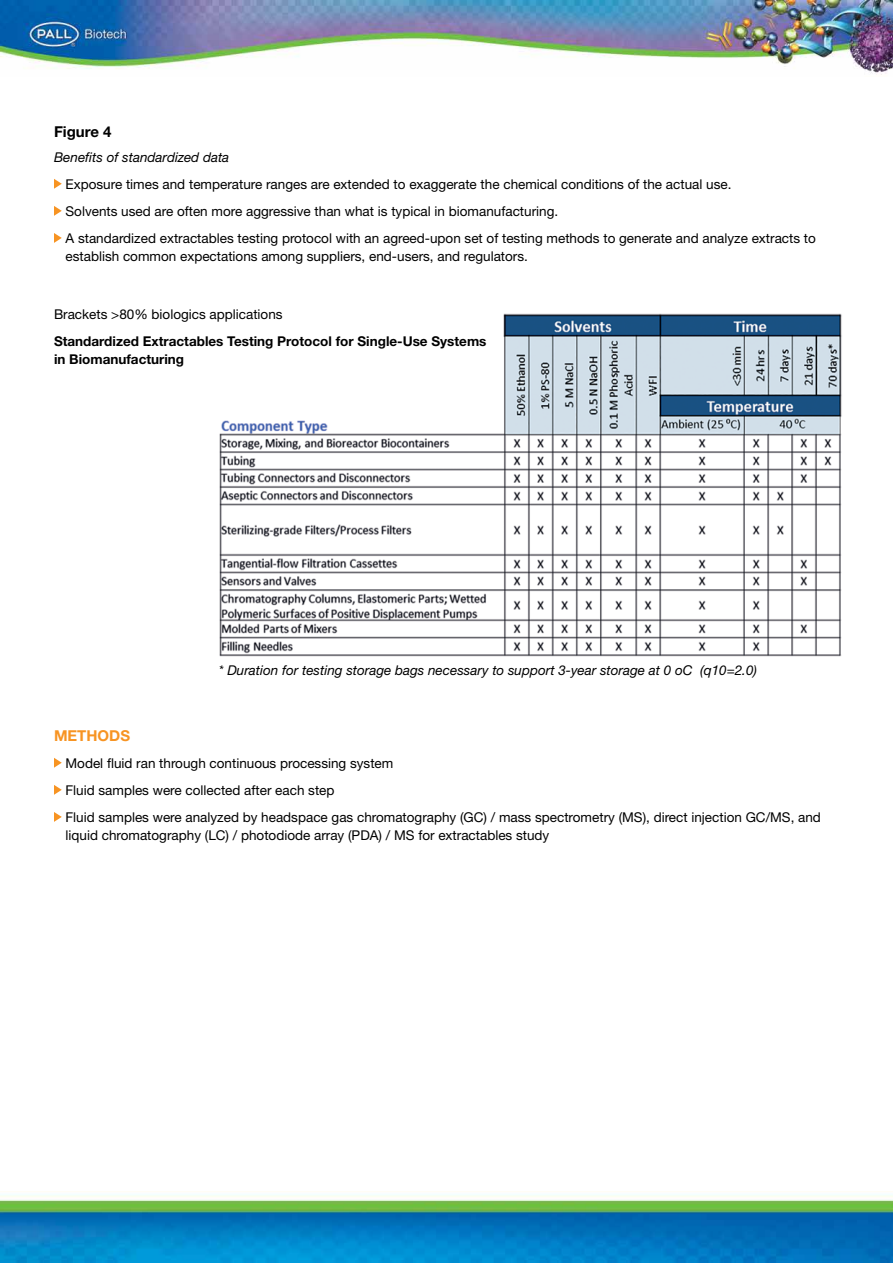
<style>
.page{position:relative;width:893px;height:1263px;background:#fff}
.page>*{position:absolute;margin:0;border:0;box-sizing:border-box;transform-origin:0 0}
.t1{font:700 15px "Helvetica Neue LT Std";color:#000}
.t2{font:700 15px "Helvetica Neue LT Std";color:#f79423}
.t3{font:13.5px/27.2px "Helvetica Neue LT Std";color:#000}
.t4{font:italic 13.5px "Helvetica Neue LT Std";color:#000}
.t5{font:700 13.5px/18px "Helvetica Neue LT Std";color:#000}
</style>
<div class="page">
<img style="left:0;top:1194px;width:893px;height:69px">
<img style="left:0;top:0;width:893px;height:75px">
<svg style="left:54px;top:179px;width:8px;height:10px"></svg>
<svg style="left:54px;top:206px;width:8px;height:10px"></svg>
<svg style="left:54px;top:233px;width:8px;height:10px"></svg>
<img style="left:219px;top:313px;width:623px;height:344px">
<svg style="left:54px;top:758px;width:8px;height:10px"></svg>
<svg style="left:54px;top:785px;width:8px;height:10px"></svg>
<svg style="left:54px;top:812px;width:8px;height:10px"></svg>
<p class="t1" style="left:54px;top:122px;width:59px">Figure 4</p>
<p class="t4" style="left:54px;top:149px;width:177px">Benefits of standardized data</p>
<p class="t3" style="left:66px;top:170px;width:752px">Exposure times and temperature ranges are extended to exaggerate the chemical conditions of the actual use.<br>Solvents used are often more aggressive than what is typical in biomanufacturing.<br>A standardized extractables testing protocol with an agreed-upon set of testing methods to generate and analyze extracts to</p>
<p class="t3" style="left:66px;top:242px;width:464px">establish common expectations among suppliers, end-users, and regulators.</p>
<p class="t3" style="left:54px;top:301px;width:230px">Brackets &gt;80% biologics applications</p>
<p class="t5" style="left:54px;top:332px;width:434px">Standardized Extractables Testing Protocol for Single-Use Systems in Biomanufacturing</p>
<p class="t4" style="left:219px;top:662px;width:540px">* Duration for testing storage bags necessary to support 3-year storage at 0 oC (q10=2.0)</p>
<p class="t2" style="left:54px;top:726px;width:78px">METHODS</p>
<p class="t3" style="left:66px;top:749px;width:757px">Model fluid ran through continuous processing system<br>Fluid samples were collected after each step<br>Fluid samples were analyzed by headspace gas chromatography (GC) / mass spectrometry (MS), direct injection GC/MS, and</p>
<p class="t3" style="left:66px;top:821px;width:485px">liquid chromatography (LC) / photodiode array (PDA) / MS for extractables study</p>
</div>
